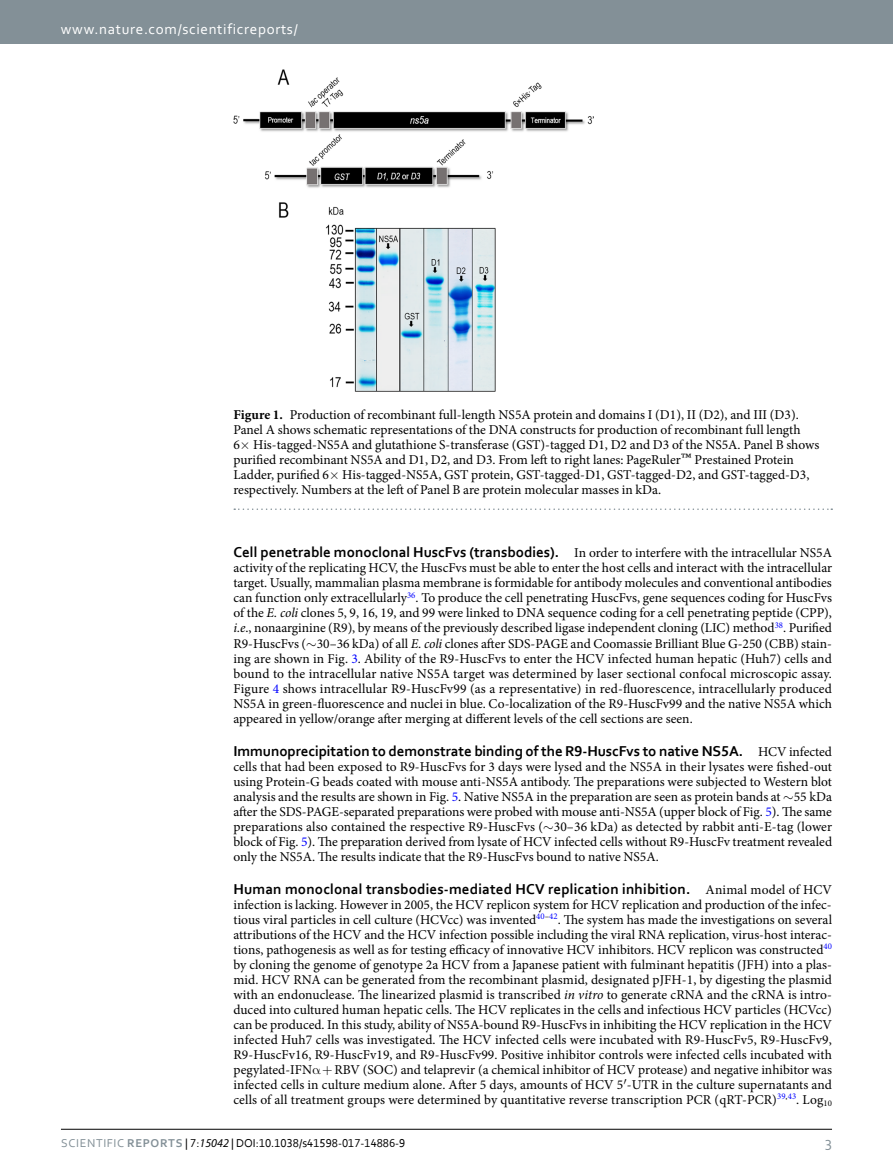
<style>
.page{position:relative;width:893px;height:1174px;background:#fff}
.page>*{position:absolute;margin:0;border:0;box-sizing:border-box;transform-origin:0 0}
.t1{font:700 15px "Corbel";color:#000}
.t2{font:15px "Corbel 2";letter-spacing:.045em;color:#fff}
.t3{font:15px "Corbel 2";color:#839097}
.t4{font:13.5px/15px "Minion Pro";color:#000;text-align:justify}
.t5{font:12px "Corbel";color:#000}
.s1{font-weight:700}
.s2{font-size:24px}
.s3{font-family:"Minion Pro";font-weight:400;font-size:13.5px}
.s4{font-style:italic}
.s5{color:#00f}
.s6{font-family:"Corbel 2";color:#839097}
.s7{font-family:"Corbel Bold 2";color:#839097}
.s8{font-family:"Myriad Pro";font-style:italic}
</style>
<div class="page">
<div style="left:0;top:0;width:893px;height:43px;background:#839097"></div>
<hr style="left:61px;top:1129px;width:771px;height:1px;background:#000">
<img style="left:233px;top:70px;width:360px;height:321px">
<svg style="left:234px;top:508px;width:598px;height:2px"></svg>
<p class="t2" style="left:61px;top:19px;width:238px">www.nature.com/scientificreports/</p>
<p class="t4" style="left:233px;top:407px;width:587px;text-align:left"><span class="s1">Figure 1.</span> Production of recombinant full-length NS5A protein and domains I (D1), II (D2), and III (D3).<br>Panel A shows schematic representations of the DNA constructs for production of recombinant full length<br>6 His-tagged-NS5A and glutathione S-transferase (GST)-tagged D1, D2 and D3 of the NS5A. Panel B shows purified recombinant NS5A and D1, D2, and D3. From left to right lanes: PageRuler<span class="s2">™</span> Prestained Protein Ladder, purified 6 His-tagged-NS5A, GST protein, GST-tagged-D1, GST-tagged-D2, and GST-tagged-D3, respectively. Numbers at the left of Panel B are protein molecular masses in kDa.</p>
<p class="t1" style="left:233px;top:543px;width:600px">Cell penetrable monoclonal HuscFvs (transbodies). <span class="s3">In order to interfere with the intracellular NS5A</span></p>
<p class="t4" style="left:233px;top:561px;width:600px">activity of the replicating HCV, the HuscFvs must be able to enter the host cells and interact with the intracellular target. Usually, mammalian plasma membrane is formidable for antibody molecules and conventional antibodies can function only extracellularly<sup>36</sup>. To produce the cell penetrating HuscFvs, gene sequences coding for HuscFvs of the <span class="s4">E. coli</span> clones 5, 9, 16, 19, and 99 were linked to DNA sequence coding for a cell penetrating peptide (CPP), <span class="s4">i.e</span>., nonaarginine (R9), by means of the previously described ligase independent cloning (LIC) method<sup>38</sup>. Purified R9-HuscFvs (∼30–36 kDa) of all <span class="s4">E. coli</span> clones after SDS-PAGE and Coomassie Brilliant Blue G-250 (CBB) stain&shy;ing are shown in Fig. <span class="s5">3</span>. Ability of the R9-HuscFvs to enter the HCV infected human hepatic (Huh7) cells and bound to the intracellular native NS5A target was determined by laser sectional confocal microscopic assay.<br>Figure <span class="s5">4</span> shows intracellular R9-HuscFv99 (as a representative) in red-fluorescence, intracellularly produced NS5A in green-fluorescence and nuclei in blue. Co-localization of the R9-HuscFv99 and the native NS5A which appeared in yellow/orange after merging at different levels of the cell sections are seen.</p>
<p class="t1" style="left:233px;top:741px;width:600px">Immunoprecipitation to demonstrate binding of the R9-HuscFvs to native NS5A. <span class="s3">HCV infected</span></p>
<p class="t4" style="left:233px;top:759px;width:600px">cells that had been exposed to R9-HuscFvs for 3 days were lysed and the NS5A in their lysates were fished-out using Protein-G beads coated with mouse anti-NS5A antibody. The preparations were subjected to Western blot analysis and the results are shown in Fig. <span class="s5">5</span>. Native NS5A in the preparation are seen as protein bands at ∼55 kDa after the SDS-PAGE-separated preparations were probed with mouse anti-NS5A (upper block of Fig. <span class="s5">5</span>). The same preparations also contained the respective R9-HuscFvs (∼30–36 kDa) as detected by rabbit anti-E-tag (lower block of Fig. <span class="s5">5</span>). The preparation derived from lysate of HCV infected cells without R9-HuscFv treatment revealed only the NS5A. The results indicate that the R9-HuscFvs bound to native NS5A.</p>
<p class="t1" style="left:233px;top:879px;width:600px">Human monoclonal transbodies-mediated HCV replication inhibition. <span class="s3">Animal model of HCV</span></p>
<p class="t4" style="left:233px;top:897px;width:600px">infection is lacking. However in 2005, the HCV replicon system for HCV replication and production of the infec&shy;tious viral particles in cell culture (HCVcc) was invented<sup>40</sup><sup>–</sup><sup>42</sup>. The system has made the investigations on several attributions of the HCV and the HCV infection possible including the viral RNA replication, virus-host interac&shy;tions, pathogenesis as well as for testing efficacy of innovative HCV inhibitors. HCV replicon was constructed<sup>40 </sup>by cloning the genome of genotype 2a HCV from a Japanese patient with fulminant hepatitis (JFH) into a plas&shy;mid. HCV RNA can be generated from the recombinant plasmid, designated pJFH-1, by digesting the plasmid with an endonuclease. The linearized plasmid is transcribed <span class="s4">in vitro</span> to generate cRNA and the cRNA is intro&shy;duced into cultured human hepatic cells. The HCV replicates in the cells and infectious HCV particles (HCVcc) can be produced. In this study, ability of NS5A-bound R9-HuscFvs in inhibiting the HCV replication in the HCV infected Huh7 cells was investigated. The HCV infected cells were incubated with R9-HuscFv5, R9-HuscFv9, R9-HuscFv16, R9-HuscFv19, and R9-HuscFv99. Positive inhibitor controls were infected cells incubated with pegylated-IFN</p>
<p class="t4" style="left:233px;top:1061px;width:600px;text-indent:101px">RBV (SOC) and telaprevir (a chemical inhibitor of HCV protease) and negative inhibitor was infected cells in culture medium alone. After 5 days, amounts of HCV 5 -UTR in the culture supernatants and cells of all treatment groups were determined by quantitative reverse transcription PCR (qRT-PCR)<sup>39</sup><sup>,</sup><sup>43</sup>. Log<sub>10</sub></p>
<p class="t5" style="left:61px;top:1135px;width:346px"><span class="s6">SCIENTIFIC</span> <span class="s7">REPORTS</span> | 7:<span class="s8">15042</span> | DOI:10.1038/s41598-017-14886-9</p>
<p class="t3" style="left:825px;top:1132px;width:8px">3</p>
</div>
